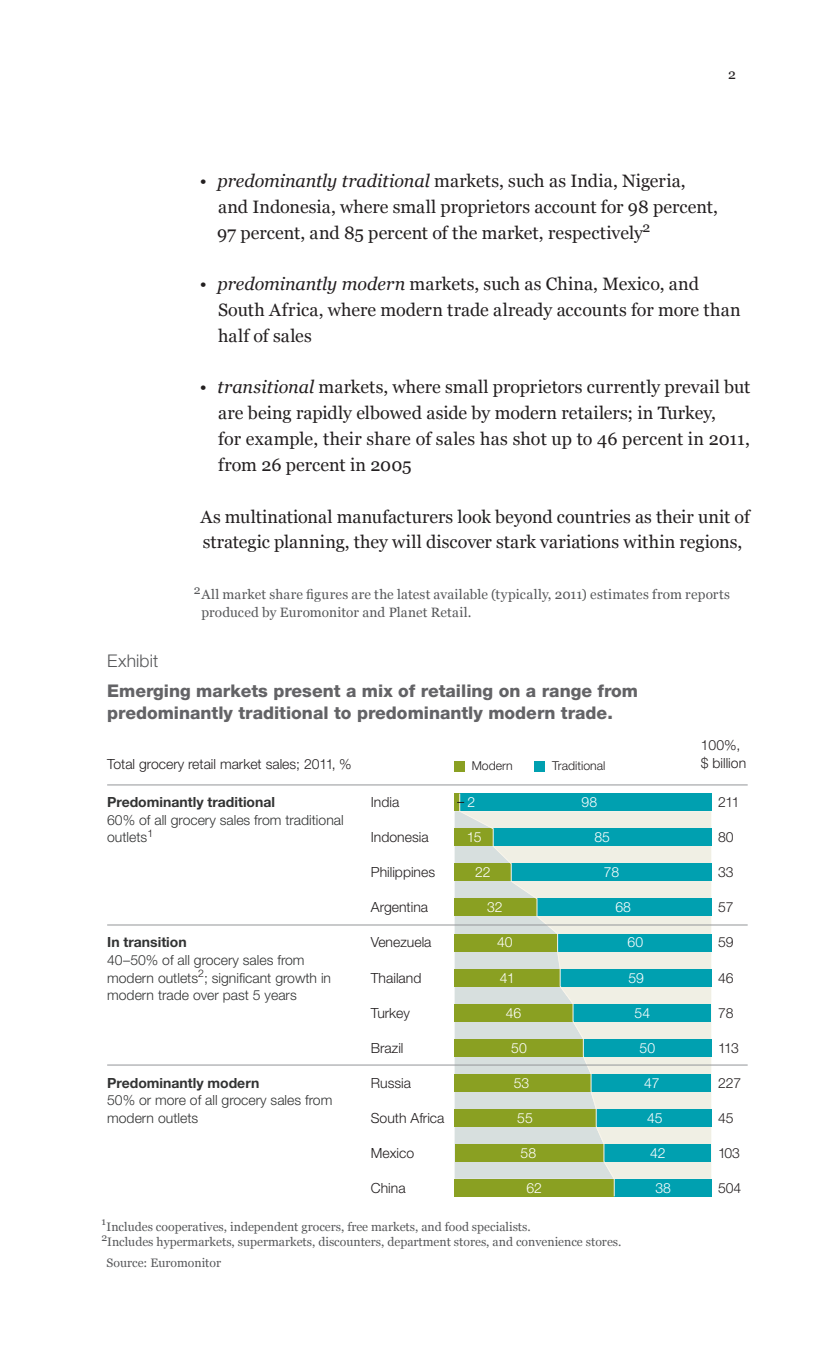
<style>
.page{position:relative;width:819px;height:1355px;background:#fff}
.page>*{position:absolute;margin:0;border:0;box-sizing:border-box;transform-origin:0 0}
.Body_text{font:17.85px/25.9px "Georgia";letter-spacing:.005em;color:#231f20}
.t1{font:800 17.5px/22.8px "Helvetica Neue LT Std";color:#636366}
.Footnote-sentences{font:300 17.5px "Helvetica Neue LT Std";letter-spacing:.005em;color:#57585a}
.t2{font:300 14px/17.5px "Helvetica Neue LT Std";color:#323333}
.t3{font:300 14px/17.5px "Helvetica Neue LT Std";color:#231f20}
.t4{font:300 14px "Helvetica Neue LT Std";color:#fff}
.t5{font:14px "Georgia";color:#231f20}
.Footnote-sentences-2{font:13.65px/17.5px "Georgia";letter-spacing:.015em;color:#57585a}
.t6{font:12.25px/15.8px "Georgia";color:#57585a}
.t7{font:300 12.25px "Helvetica Neue LT Std";color:#231f20}
.s1{font-style:italic}
.s2{font-weight:700}
</style>
<div class="page">
<div style="left:615px;top:811px;width:96px;height:367px;background:#f0efe4"></div>
<div style="left:460px;top:793px;width:251px;height:18px;background:#00a0b0"></div>
<div style="left:455px;top:793px;width:5px;height:18px;background:#8aa022"></div>
<div style="left:591px;top:1073px;width:120px;height:18px;background:#00a0b0"></div>
<div style="left:455px;top:1073px;width:136px;height:18px;background:#8aa022"></div>
<div style="left:596px;top:1108px;width:115px;height:18px;background:#00a0b0"></div>
<div style="left:455px;top:1108px;width:141px;height:18px;background:#8aa022"></div>
<div style="left:603px;top:1143px;width:108px;height:18px;background:#00a0b0"></div>
<div style="left:455px;top:1143px;width:148px;height:18px;background:#8aa022"></div>
<div style="left:614px;top:1178px;width:97px;height:18px;background:#00a0b0"></div>
<div style="left:455px;top:1178px;width:159px;height:18px;background:#8aa022"></div>
<div style="left:557px;top:933px;width:154px;height:18px;background:#00a0b0"></div>
<div style="left:455px;top:933px;width:102px;height:18px;background:#8aa022"></div>
<div style="left:560px;top:968px;width:151px;height:18px;background:#00a0b0"></div>
<div style="left:455px;top:968px;width:105px;height:18px;background:#8aa022"></div>
<div style="left:573px;top:1003px;width:138px;height:18px;background:#00a0b0"></div>
<div style="left:455px;top:1003px;width:118px;height:18px;background:#8aa022"></div>
<div style="left:583px;top:1038px;width:128px;height:18px;background:#00a0b0"></div>
<div style="left:455px;top:1038px;width:128px;height:18px;background:#8aa022"></div>
<div style="left:493px;top:828px;width:218px;height:18px;background:#00a0b0"></div>
<div style="left:455px;top:828px;width:38px;height:18px;background:#8aa022"></div>
<div style="left:511px;top:863px;width:200px;height:18px;background:#00a0b0"></div>
<div style="left:455px;top:863px;width:56px;height:18px;background:#8aa022"></div>
<div style="left:537px;top:898px;width:174px;height:18px;background:#00a0b0"></div>
<div style="left:455px;top:898px;width:82px;height:18px;background:#8aa022"></div>
<div style="left:454px;top:761px;width:11px;height:10px;background:#8aa022"></div>
<div style="left:534px;top:761px;width:11px;height:10px;background:#00a0b0"></div>
<svg style="left:459px;top:793px;width:156px;height:404px"></svg>
<hr style="left:107px;top:784px;width:641px;height:1px;background:#939598">
<hr style="left:107px;top:924px;width:641px;height:1px;background:#939598">
<hr style="left:107px;top:1064px;width:641px;height:1px;background:#939598">
<p class="t5" style="left:728px;top:66px;width:9px">2</p>
<p class="Footnote-sentences" style="left:107px;top:649px;width:52px">Exhibit</p>
<p class="Body_text" style="left:217px;top:168px;width:502px;text-indent:-17px">• <span class="s1">predominantly traditional</span> markets, such as India, Nigeria, and Indonesia, where small proprietors account for 98 percent,<br>97 percent, and 85 percent of the market, respectively<sup>2</sup></p>
<p class="Body_text" style="left:218px;top:271px;width:524px;text-indent:-18px">• <span class="s1">predominantly modern</span> markets, such as China, Mexico, and<br>South Africa, where modern trade already accounts for more than half of sales</p>
<p class="Body_text" style="left:218px;top:374px;width:534px;text-indent:-18px">• <span class="s1">transitional</span> markets, where small proprietors currently prevail but are being rapidly elbowed aside by modern retailers; in Turkey,<br>for example, their share of sales has shot up to 46 percent in 2011, from 26 percent in 2005</p>
<p class="Body_text" style="left:201px;top:503px;width:551px">As multinational manufacturers look beyond countries as their unit of strategic planning, they will discover stark variations within regions,</p>
<p class="Footnote-sentences-2" style="left:201px;top:585px;width:530px;text-indent:-7px"><sup>2</sup>All market share figures are the latest available (typically, 2011) estimates from reports produced by Euromonitor and Planet Retail.</p>
<p class="t1" style="left:107px;top:679px;width:532px">Emerging markets present a mix of retailing on a range from predominantly traditional to predominantly modern trade.</p>
<p class="t3" style="left:107px;top:755px;width:246px">Total grocery retail market sales; 2011, %</p>
<p class="t7" style="left:472px;top:758px;width:43px">Modern</p>
<p class="t7" style="left:552px;top:758px;width:55px">Traditional</p>
<p class="t3" style="left:701px;top:736px;width:47px">100%, $ billion</p>
<p class="t2" style="left:107px;top:793px;width:238px"><span class="s2">Predominantly traditional<br></span>60% of all grocery sales from traditional outlets<sup>1</sup></p>
<p class="t2" style="left:107px;top:933px;width:225px"><span class="s2">In transition<br></span>40–50% of all grocery sales from modern outlets<sup>2</sup>; significant growth in modern trade over past 5 years</p>
<p class="t2" style="left:107px;top:1073px;width:227px"><span class="s2">Predominantly modern<br></span>50% or more of all grocery sales from modern outlets</p>
<p class="t3" style="left:371px;top:793px;width:30px">India</p>
<p class="t4" style="left:468px;top:794px;width:9px">2</p>
<p class="t4" style="left:582px;top:794px;width:17px">98</p>
<p class="t3" style="left:718px;top:793px;width:23px">211</p>
<p class="t3" style="left:371px;top:828px;width:59px">Indonesia</p>
<p class="t4" style="left:467px;top:829px;width:16px">15</p>
<p class="t4" style="left:595px;top:829px;width:17px">85</p>
<p class="t3" style="left:718px;top:828px;width:17px">80</p>
<p class="t3" style="left:371px;top:863px;width:66px">Philippines</p>
<p class="t4" style="left:475px;top:864px;width:17px">22</p>
<p class="t4" style="left:604px;top:864px;width:17px">78</p>
<p class="t3" style="left:718px;top:863px;width:17px">33</p>
<p class="t3" style="left:371px;top:898px;width:59px">Argentina</p>
<p class="t4" style="left:487px;top:899px;width:17px">32</p>
<p class="t4" style="left:615px;top:899px;width:17px">68</p>
<p class="t3" style="left:718px;top:898px;width:17px">57</p>
<p class="t3" style="left:371px;top:933px;width:62px">Venezuela</p>
<p class="t4" style="left:497px;top:934px;width:17px">40</p>
<p class="t4" style="left:628px;top:934px;width:17px">60</p>
<p class="t3" style="left:718px;top:933px;width:17px">59</p>
<p class="t3" style="left:371px;top:968px;width:52px">Thailand</p>
<p class="t4" style="left:500px;top:969px;width:17px">41</p>
<p class="t4" style="left:629px;top:969px;width:17px">59</p>
<p class="t3" style="left:718px;top:968px;width:17px">46</p>
<p class="t3" style="left:371px;top:1003px;width:41px">Turkey</p>
<p class="t4" style="left:506px;top:1004px;width:17px">46</p>
<p class="t4" style="left:635px;top:1004px;width:17px">54</p>
<p class="t3" style="left:718px;top:1003px;width:17px">78</p>
<p class="t3" style="left:371px;top:1038px;width:34px">Brazil</p>
<p class="t4" style="left:511px;top:1039px;width:17px">50</p>
<p class="t4" style="left:640px;top:1039px;width:17px">50</p>
<p class="t3" style="left:718px;top:1038px;width:22px">113</p>
<p class="t3" style="left:371px;top:1073px;width:42px">Russia</p>
<p class="t4" style="left:514px;top:1074px;width:17px">53</p>
<p class="t4" style="left:644px;top:1074px;width:17px">47</p>
<p class="t3" style="left:718px;top:1073px;width:25px">227</p>
<p class="t3" style="left:371px;top:1108px;width:75px">South Africa</p>
<p class="t4" style="left:517px;top:1109px;width:17px">55</p>
<p class="t4" style="left:647px;top:1109px;width:17px">45</p>
<p class="t3" style="left:718px;top:1108px;width:17px">45</p>
<p class="t3" style="left:371px;top:1143px;width:45px">Mexico</p>
<p class="t4" style="left:521px;top:1144px;width:17px">58</p>
<p class="t4" style="left:650px;top:1144px;width:17px">42</p>
<p class="t3" style="left:718px;top:1143px;width:23px">103</p>
<p class="t3" style="left:371px;top:1178px;width:36px">China</p>
<p class="t4" style="left:526px;top:1179px;width:17px">62</p>
<p class="t4" style="left:655px;top:1179px;width:17px">38</p>
<p class="t3" style="left:718px;top:1178px;width:25px">504</p>
<p class="t6" style="left:101px;top:1218px;width:522px"><sup>1</sup>Includes cooperatives, independent grocers, free markets, and food specialists.<br><sup>2</sup>Includes hypermarkets, supermarkets, discounters, department stores, and convenience stores.</p>
<p class="t6" style="left:107px;top:1255px;width:116px">Source: Euromonitor</p>
</div>
